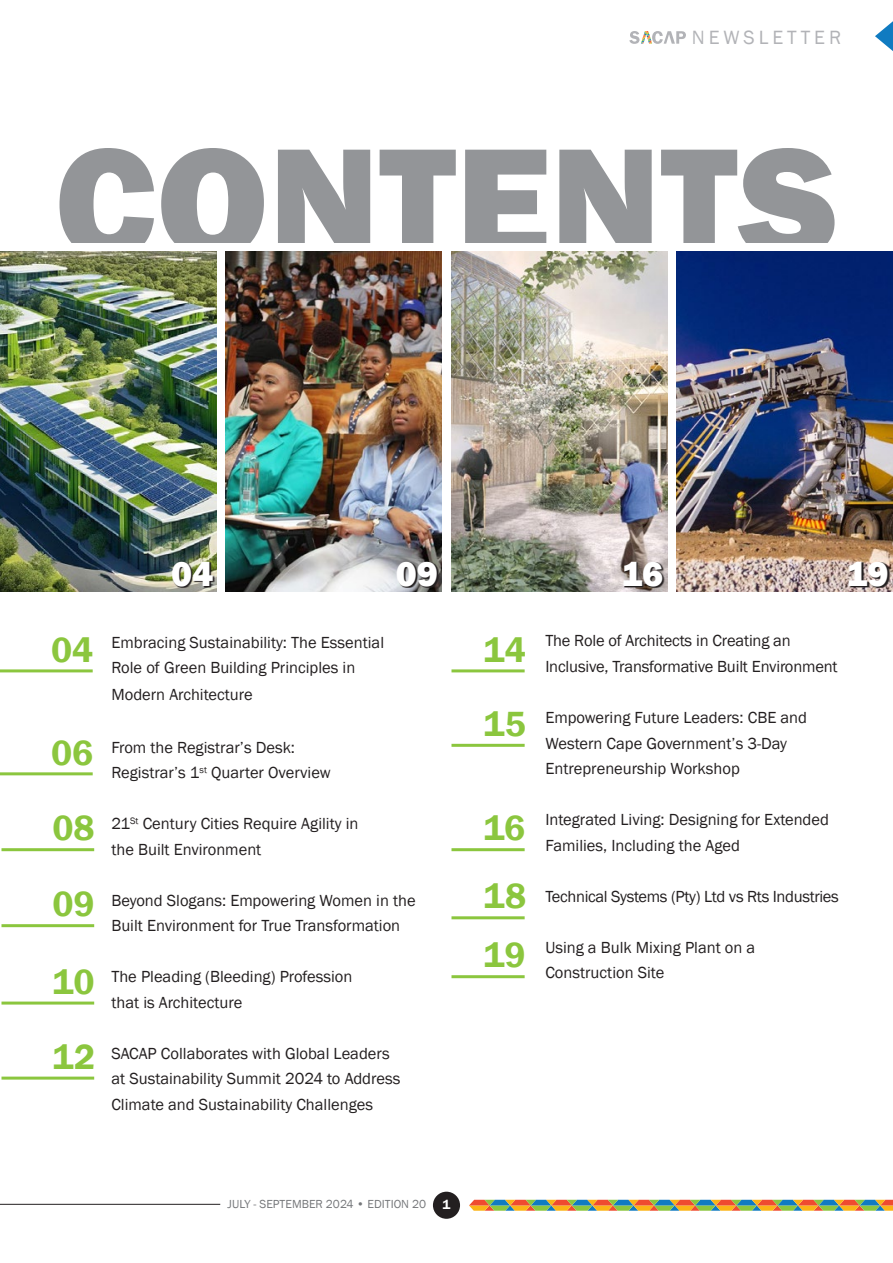
<style>
.page{position:relative;width:893px;height:1263px;background:#fff}
.page>*{position:absolute;margin:0;border:0;box-sizing:border-box;transform-origin:0 0}
.t1{font:800 161.85px "Franklin Gothic";color:#939598}
.t2{font:600 36px/76.1px "Franklin Gothic";color:#8bc63e}
.t3{font:800 36px "Franklin Gothic";color:#fff}
.t4{font:19.8px "Franklin Gothic";letter-spacing:.2em;color:#b2b3b7}
.t5{font:16.5px/25.5px "Franklin Gothic";color:#231f20}
.t6{font:16.5px "Franklin Gothic";letter-spacing:-.02em;color:#231f20}
.t7{font:12px "Franklin Gothic";color:#76787b}
.s1{font-weight:600;font-size:13.5px;color:#fff}
</style>
<div class="page">
<svg style="left:629px;top:31px;width:57px;height:13px"></svg>
<svg style="left:875px;top:21px;width:18px;height:30px"></svg>
<svg style="left:469px;top:1200px;width:424px;height:11px;background:#a9965c"></svg>
<div style="left:433px;top:1192px;width:27px;height:27px;background:#231f20;border-radius:50%"></div>
<hr style="left:0;top:1204px;width:220px;height:1px;background:#231f20">
<img style="left:0;top:251px;width:216px;height:340px">
<img style="left:226px;top:251px;width:216px;height:340px">
<img style="left:451px;top:251px;width:216px;height:340px">
<img style="left:677px;top:251px;width:216px;height:340px">
<svg style="left:173px;top:562px;width:42px;height:26px"></svg>
<svg style="left:398px;top:562px;width:41px;height:26px"></svg>
<svg style="left:624px;top:562px;width:41px;height:26px"></svg>
<svg style="left:850px;top:562px;width:40px;height:26px"></svg>
<hr style="left:0;top:669px;width:93px;height:3px;background:#8bc63e">
<hr style="left:0;top:772px;width:93px;height:3px;background:#8bc63e">
<hr style="left:2px;top:848px;width:92px;height:3px;background:#8bc63e">
<hr style="left:2px;top:924px;width:92px;height:3px;background:#8bc63e">
<hr style="left:2px;top:1001px;width:92px;height:3px;background:#8bc63e">
<hr style="left:2px;top:1076px;width:92px;height:3px;background:#8bc63e">
<hr style="left:451px;top:669px;width:74px;height:3px;background:#8bc63e">
<hr style="left:451px;top:744px;width:74px;height:3px;background:#8bc63e">
<hr style="left:451px;top:848px;width:74px;height:3px;background:#8bc63e">
<hr style="left:451px;top:916px;width:74px;height:3px;background:#8bc63e">
<hr style="left:451px;top:975px;width:74px;height:3px;background:#8bc63e">
<p class="t4" style="left:692px;top:25px;width:151px">NEWSLETTER</p>
<h1 class="t1" style="left:55px;top:98px;width:784px">CONTENTS</h1>
<h2 class="t3" style="left:171px;top:550px;width:44px">04</h2>
<h2 class="t3" style="left:396px;top:550px;width:44px">09</h2>
<h2 class="t3" style="left:621px;top:550px;width:44px">16</h2>
<h2 class="t3" style="left:846px;top:550px;width:44px">19</h2>
<h2 class="t2" style="left:51px;top:612px;width:44px">04</h2>
<h2 class="t2" style="left:51px;top:715px;width:46px;text-align:justify">06<br>08<br>09<br>10<br>12</h2>
<p class="t5" style="left:111px;top:630px;width:274px">Embracing Sustainability: The Essential<br>Role of Green Building Principles in</p>
<p class="t5" style="left:111px;top:682px;width:143px">Modern Architecture</p>
<p class="t5" style="left:111px;top:735px;width:221px">From the Registrar’s Desk:<br>Registrar’s 1<sup>st</sup> Quarter Overview</p>
<p class="t5" style="left:111px;top:811px;width:249px">21<sup>St</sup> Century Cities Require Agility in the Built Environment</p>
<p class="t5" style="left:111px;top:888px;width:306px">Beyond Slogans: Empowering Women in the<br>Built Environment for True Transformation</p>
<p class="t5" style="left:111px;top:964px;width:242px">The Pleading (Bleeding) Profession that is Architecture</p>
<p class="t5" style="left:111px;top:1041px;width:291px">SACAP Collaborates with Global Leaders at Sustainability Summit 2024 to Address<br>Climate and Sustainability Challenges</p>
<h2 class="t2" style="left:483px;top:613px;width:44px;line-height:74.4px">14<br>15</h2>
<h2 class="t2" style="left:483px;top:795px;width:44px;line-height:68.1px">16<br>18</h2>
<h2 class="t2" style="left:483px;top:918px;width:44px">19</h2>
<p class="t5" style="left:545px;top:629px;width:294px">The Role of Architects in Creating an<br>Inclusive, Transformative Built Environment</p>
<p class="t5" style="left:545px;top:705px;width:263px">Empowering Future Leaders: CBE and<br>Western Cape Government’s 3-Day<br>Entrepreneurship Workshop</p>
<p class="t5" style="left:545px;top:807px;width:285px">Integrated Living: Designing for Extended<br>Families, Including the Aged</p>
<p class="t6" style="left:545px;top:886px;width:295px">Technical Systems (Pty) Ltd vs Rts Industries</p>
<p class="t5" style="left:545px;top:935px;width:211px">Using a Bulk Mixing Plant on a<br>Construction Site</p>
<p class="t7" style="left:228px;top:1197px;width:224px">JULY - SEPTEMBER 2024 • EDITION 20 <span class="s1">1</span></p>
</div>
